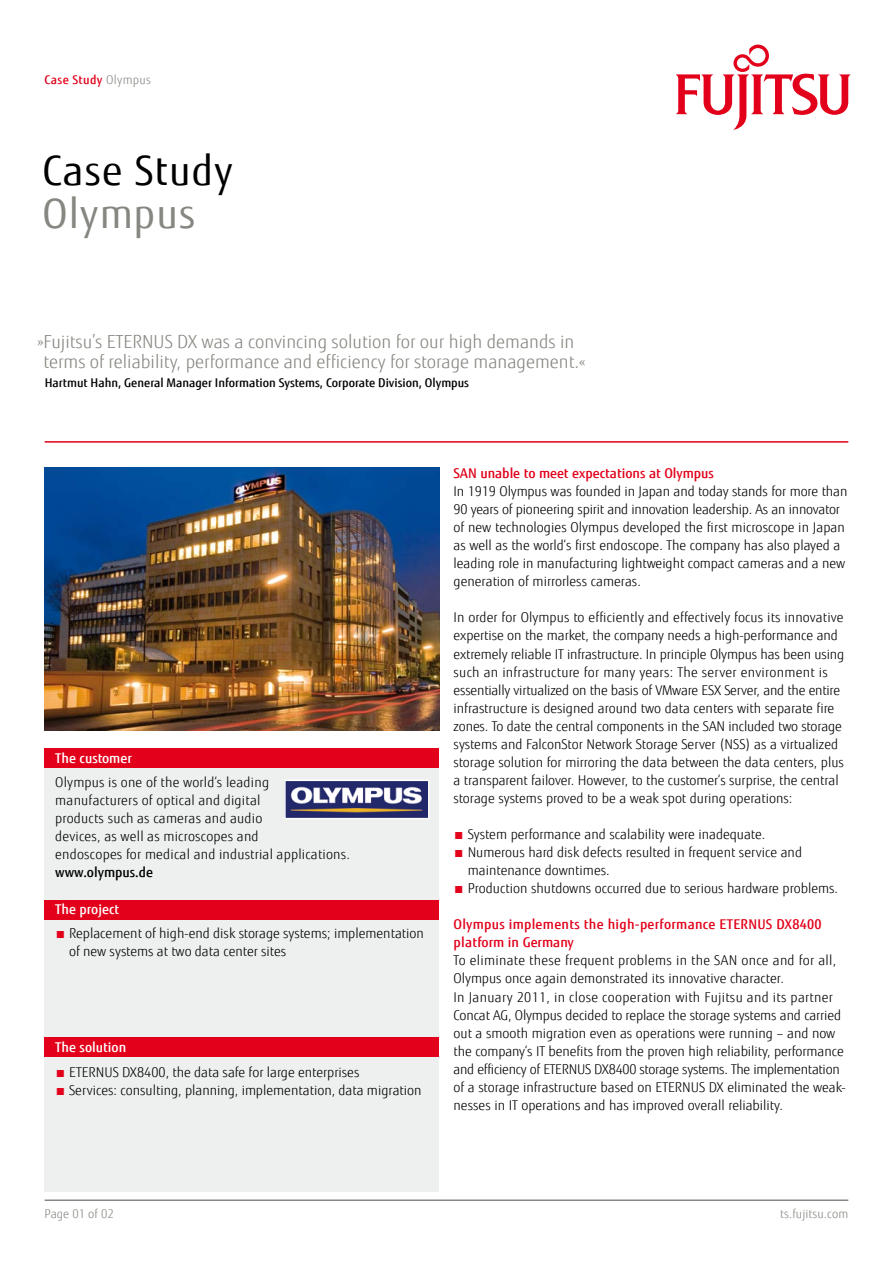
<style>
.page{position:relative;width:893px;height:1263px;background:#fff}
.page>*{position:absolute;margin:0;border:0;box-sizing:border-box;transform-origin:0 0}
.t1{font:40.5px "Fujitsu Sans";letter-spacing:.03em;color:#000}
.t2{font:40.5px "Fujitsu Sans";letter-spacing:.03em;color:#878781}
.t3{font:300 18px/19.5px "Fujitsu Sans";color:#878781}
.t4{font:300 13.5px/18px "Fujitsu Sans";color:#000}
.t5{font:500 13.5px/18px "Fujitsu Sans";letter-spacing:.015em;color:#e2001a}
.t6{font:500 13.5px "Fujitsu Sans";color:#fff}
.t7{font:500 13.5px "Fujitsu Sans";color:#000}
.t8{font:500 12px "Fujitsu Sans";color:#000}
.t9{font:300 12px "Fujitsu Sans";letter-spacing:.01em;color:#878781}
.t10{font:500 12px "Fujitsu Sans";letter-spacing:.03em;color:#e2001a}
.s1{font-weight:300;color:#878781}
.s2{color:#e2001a}
</style>
<div class="page">
<svg style="left:676px;top:45px;width:175px;height:85px"></svg>
<hr style="left:45px;top:441px;width:803px;height:2px;background:#e2001a">
<hr style="left:45px;top:1199px;width:803px;height:2px;background:#878781">
<div style="left:45px;top:749px;width:394px;height:442px;background:#eeefef"></div>
<img style="left:45px;top:467px;width:394px;height:264px">
<img style="left:287px;top:782px;width:139px;height:34px">
<div style="left:284px;top:779px;width:145px;height:40px;border:2px solid #fff"></div>
<div style="left:45px;top:749px;width:394px;height:19px;background:#e2001a"></div>
<div style="left:45px;top:900px;width:394px;height:19px;background:#e2001a"></div>
<div style="left:45px;top:1038px;width:394px;height:19px;background:#e2001a"></div>
<p class="t10" style="left:45px;top:72px;width:108px">Case Study <span class="s1">Olympus</span></p>
<h1 class="t1" style="left:43px;top:146px;width:192px">Case Study</h1>
<h1 class="t2" style="left:43px;top:189px;width:154px">Olympus</h1>
<h2 class="t3" style="left:44px;top:332px;width:543px;text-indent:-6px">»Fujitsu’s ETERNUS DX was a convincing solution for our high demands in terms of reliability, performance and efficiency for storage management.«</h2>
<p class="t8" style="left:45px;top:376px;width:426px">Hartmut Hahn, General Manager Information Systems, Corporate Division, Olympus</p>
<p class="t6" style="left:55px;top:750px;width:78px">The customer</p>
<p class="t4" style="left:55px;top:773px;width:296px">Olympus is one of the world‘s leading manufacturers of optical and digital<br>products such as cameras and audio<br>devices, as well as microscopes and<br>endoscopes for medical and industrial applications.</p>
<p class="t7" style="left:55px;top:863px;width:99px">www.olympus.de</p>
<p class="t6" style="left:55px;top:901px;width:65px">The project</p>
<p class="t4" style="left:69px;top:924px;width:356px;text-indent:-14px"><span class="s2">■</span> Replacement of high-end disk storage systems; implementation of new systems at two data center sites</p>
<p class="t6" style="left:55px;top:1038px;width:72px">The solution</p>
<p class="t4" style="left:55px;top:1063px;width:306px"><span class="s2">■</span> ETERNUS DX8400, the data safe for large enterprises</p>
<p class="t4" style="left:55px;top:1081px;width:368px"><span class="s2">■</span> Services: consulting, planning, implementation, data migration</p>
<p class="t5" style="left:454px;top:464px;width:262px">SAN unable to meet expectations at Olympus</p>
<p class="t4" style="left:454px;top:482px;width:395px">In 1919 Olympus was founded in Japan and today stands for more than 90 years of pioneering spirit and innovation leadership. As an innovator of new technologies Olympus developed the first microscope in Japan as well as the world‘s first endoscope. The company has also played a leading role in manufacturing lightweight compact cameras and a new generation of mirrorless cameras.</p>
<p class="t4" style="left:454px;top:609px;width:392px">In order for Olympus to efficiently and effectively focus its innovative expertise on the market, the company needs a high-performance and extremely reliable IT infrastructure. In principle Olympus has been using such an infrastructure for many years: The server environment is essentially virtualized on the basis of VMware ESX Server, and the entire infrastructure is designed around two data centers with separate fire zones. To date the central components in the SAN included two storage systems and FalconStor Network Storage Server (NSS) as a virtualized storage solution for mirroring the data between the data centers, plus a transparent failover. However, to the customer‘s surprise, the central storage systems proved to be a weak spot during operations:</p>
<p class="t4" style="left:454px;top:825px;width:313px"><span class="s2">■</span> System performance and scalability were inadequate.</p>
<p class="t4" style="left:468px;top:843px;width:336px;text-indent:-14px"><span class="s2">■</span> Numerous hard disk defects resulted in frequent service and maintenance downtimes.</p>
<p class="t4" style="left:454px;top:880px;width:386px"><span class="s2">■</span> Production shutdowns occurred due to serious hardware problems.</p>
<p class="t5" style="left:454px;top:916px;width:370px">Olympus implements the high-performance ETERNUS DX8400 platform in Germany</p>
<p class="t4" style="left:454px;top:952px;width:394px">To eliminate these frequent problems in the SAN once and for all, Olympus once again demonstrated its innovative character.<br>In January 2011, in close cooperation with Fujitsu and its partner Concat AG, Olympus decided to replace the storage systems and carried out a smooth migration even as operations were running – and now the company‘s IT benefits from the proven high reliability, performance and efficiency of ETERNUS DX8400 storage systems. The implementation of a storage infrastructure based on ETERNUS DX eliminated the weak&shy;nesses in IT operations and has improved overall reliability.</p>
<p class="t9" style="left:45px;top:1207px;width:71px">Page 01 of 02</p>
<p class="t9" style="left:780px;top:1207px;width:70px">ts.fujitsu.com</p>
</div>
